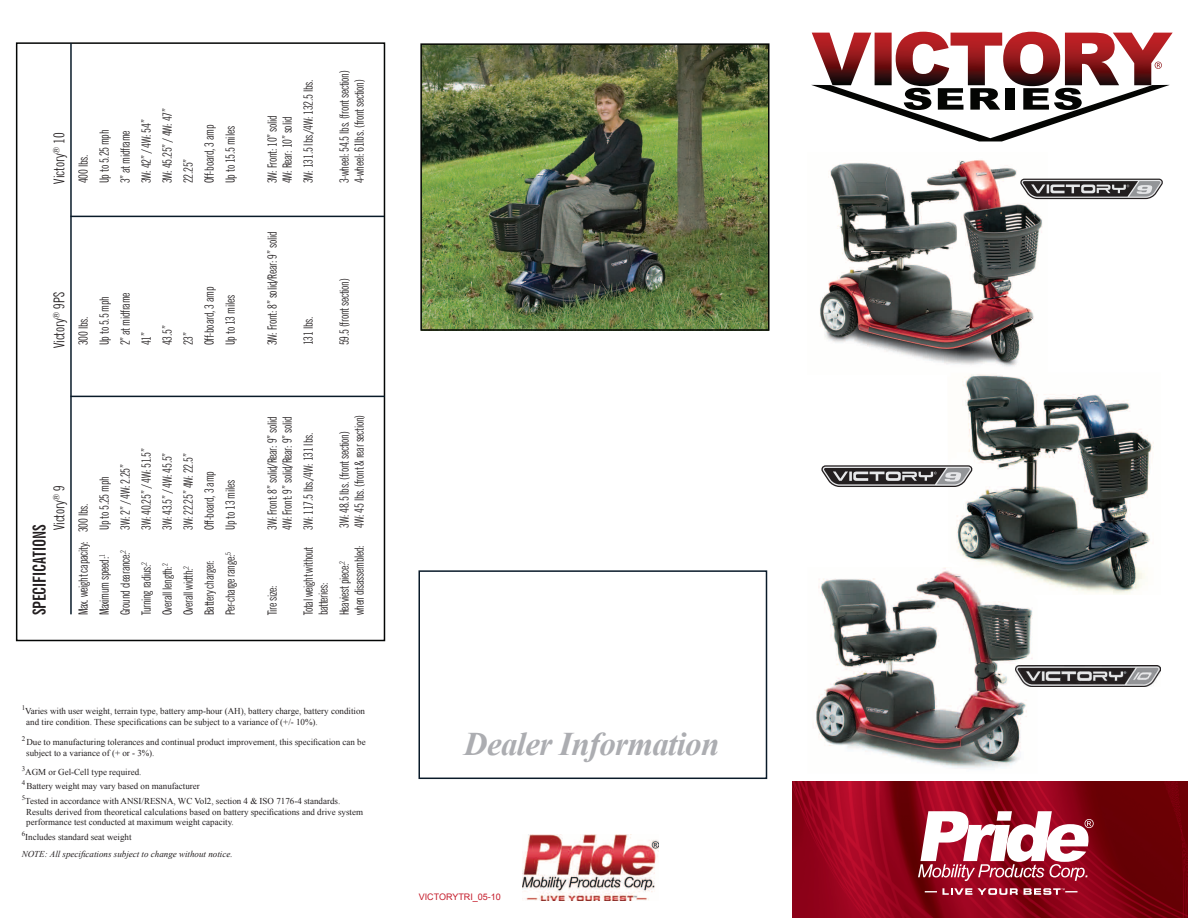
<style>
.page{position:relative;width:1188px;height:918px;background:#fff}
.page>*{position:absolute;margin:0;border:0;box-sizing:border-box;transform-origin:0 0}
.t1{font:italic 700 33px "Times New Roman";letter-spacing:-.02em;color:#acadb1}
.t2{font:700 extra-condensed 18px "News Gothic BT";color:#231f20}
.t3{font:extra-condensed 15px "News Gothic BT";color:#231f20}
.t4{font:extra-condensed 12.75px/21px "News Gothic BT";letter-spacing:-.02em;color:#231f20}
.t5{font:9px/10.8px "Times New Roman";color:#231f20}
.t6{font:italic 9px/17.4px "Times New Roman";color:#231f20}
.t7{font:9px "Arial";color:#c51c2b}
.s1{font-style:normal}
</style>
<div class="page">
<img style="left:792px;top:782px;width:396px;height:136px">
<svg style="left:918px;top:811px;width:176px;height:70px"></svg>
<svg style="left:925px;top:888px;width:93px;height:7px"></svg>
<svg style="left:1024px;top:888px;width:54px;height:7px"></svg>
<div style="left:16px;top:42px;width:369px;height:599px;border:2px solid #040605"></div>
<hr style="left:70px;top:43px;width:2px;height:571px;background:#091a29">
<hr style="left:70px;top:396px;width:315px;height:1px;background:#091b29">
<hr style="left:70px;top:216px;width:314px;height:1px;background:#091b29">
<div style="left:418px;top:570px;width:349px;height:209px;border:2px solid #091a29"></div>
<img style="left:522px;top:835px;width:137px;height:66px">
<img style="left:820px;top:160px;width:227px;height:207px">
<img style="left:816px;top:567px;width:221px;height:202px">
<img style="left:423px;top:46px;width:344px;height:282px">
<div style="left:420px;top:43px;width:350px;height:288px;border:2px solid #050705"></div>
<img style="left:947px;top:374px;width:207px;height:221px">
<svg style="left:1020px;top:179px;width:143px;height:20px"></svg>
<img style="left:1016px;top:666px;width:145px;height:21px">
<svg style="left:821px;top:465px;width:151px;height:22px"></svg>
<svg style="left:811px;top:32px;width:362px;height:109px"></svg>
<p class="t3" style="left:50px;top:184px;width:53px;rotate:-90deg">Victory<sup>®</sup> 10</p>
<p class="t4" style="left:73px;top:183px;width:30px;rotate:-90deg">400 lbs.</p>
<p class="t4" style="left:94px;top:183px;width:55px;rotate:-90deg">Up to 5.25 mph</p>
<p class="t4" style="left:115px;top:183px;width:54px;rotate:-90deg">3” at midframe</p>
<p class="t4" style="left:136px;top:183px;width:65px;rotate:-90deg">3W: 42” / 4W: 54”</p>
<p class="t4" style="left:157px;top:183px;width:77px;rotate:-90deg">3W: 45.25” / 4W: 47”</p>
<p class="t4" style="left:178px;top:183px;width:26px;rotate:-90deg">22.25”</p>
<p class="t4" style="left:199px;top:183px;width:60px;rotate:-90deg">Off-board, 3 amp</p>
<p class="t4" style="left:220px;top:183px;width:59px;rotate:-90deg">Up to 15.5 miles</p>
<p class="t3" style="left:50px;top:348px;width:57px;rotate:-90deg">Victory<sup>®</sup> 9PS</p>
<p class="t4" style="left:73px;top:345px;width:30px;rotate:-90deg">300 lbs.</p>
<p class="t4" style="left:94px;top:345px;width:51px;rotate:-90deg">Up to 5.5 mph</p>
<p class="t4" style="left:115px;top:345px;width:54px;rotate:-90deg">2” at midframe</p>
<p class="t4" style="left:136px;top:345px;width:15px;rotate:-90deg">41”</p>
<p class="t4" style="left:157px;top:345px;width:21px;rotate:-90deg">43.5”</p>
<p class="t4" style="left:178px;top:345px;width:15px;rotate:-90deg">23”</p>
<p class="t4" style="left:199px;top:345px;width:60px;rotate:-90deg">Off-board, 3 amp</p>
<p class="t4" style="left:220px;top:345px;width:52px;rotate:-90deg">Up to 13 miles</p>
<p class="t3" style="left:50px;top:530px;width:47px;rotate:-90deg">Victory<sup>®</sup> 9</p>
<h2 class="t2" style="left:29px;top:615px;width:92px;rotate:-90deg">Specifications</h2>
<p class="t4" style="left:73px;top:615px;width:113px;rotate:-90deg">Max. weight capacity: 300 lbs.</p>
<p class="t4" style="left:94px;top:530px;width:55px;rotate:-90deg">Up to 5.25 mph</p>
<p class="t4" style="left:94px;top:615px;width:62px;rotate:-90deg">Maximum speed:<sup>1</sup></p>
<p class="t4" style="left:115px;top:530px;width:68px;rotate:-90deg">3W: 2” / 4W: 2.25”</p>
<p class="t4" style="left:115px;top:615px;width:67px;rotate:-90deg">Ground clearance:<sup>2</sup></p>
<p class="t4" style="left:136px;top:530px;width:84px;rotate:-90deg">3W: 40.25” / 4W: 51.5”</p>
<p class="t4" style="left:157px;top:530px;width:79px;rotate:-90deg">3W: 43.5” / 4W: 45.5”</p>
<p class="t4" style="left:178px;top:530px;width:78px;rotate:-90deg">3W: 22.25” 4W: 22.5”</p>
<p class="t4" style="left:136px;top:615px;width:55px;rotate:-90deg">Turning radius:<sup>2</sup></p>
<p class="t4" style="left:157px;top:615px;width:53px;rotate:-90deg">Overall length:<sup>2</sup></p>
<p class="t4" style="left:178px;top:615px;width:51px;rotate:-90deg">Overall width:<sup>2</sup></p>
<p class="t4" style="left:199px;top:530px;width:60px;rotate:-90deg">Off-board, 3 amp</p>
<p class="t4" style="left:199px;top:615px;width:57px;rotate:-90deg">Battery charger:</p>
<p class="t4" style="left:220px;top:530px;width:52px;rotate:-90deg">Up to 13 miles</p>
<p class="t4" style="left:220px;top:615px;width:65px;rotate:-90deg">Per-charge range:<sup>5</sup></p>
<p class="t4" style="left:262px;top:183px;width:70px;rotate:-90deg">3W: Front: 10” solid</p>
<p class="t4" style="left:277px;top:183px;width:68px;rotate:-90deg">4W: Rear: 10” solid</p>
<p class="t4" style="left:298px;top:183px;width:105px;rotate:-90deg">3W: 131.5 lbs./4W: 132.5 lbs.</p>
<p class="t4" style="left:262px;top:345px;width:115px;rotate:-90deg">3W: Front: 8” solid/Rear: 9” solid</p>
<p class="t4" style="left:298px;top:345px;width:30px;rotate:-90deg">131 lbs.</p>
<p class="t4" style="left:334px;top:183px;width:115px;rotate:-90deg">3-wheel: 54.5 lbs. (front section)</p>
<p class="t4" style="left:349px;top:183px;width:106px;rotate:-90deg">4-wheel: 61lbs. (front section)</p>
<p class="t4" style="left:334px;top:345px;width:68px;rotate:-90deg">59.5 (front section)</p>
<p class="t4" style="left:277px;top:530px;width:115px;rotate:-90deg">4W: Front: 9” solid/Rear: 9” solid</p>
<p class="t4" style="left:262px;top:530px;width:115px;rotate:-90deg">3W: Front: 8” solid/Rear: 9” solid</p>
<p class="t4" style="left:262px;top:615px;width:31px;rotate:-90deg">Tire size:</p>
<p class="t4" style="left:298px;top:530px;width:99px;rotate:-90deg">3W: 117.5 lbs./4W: 131 lbs.</p>
<p class="t4" style="left:349px;top:528px;width:115px;rotate:-90deg">4W: 45 lbs. (front &amp; rear section)</p>
<p class="t4" style="left:334px;top:528px;width:98px;rotate:-90deg">3W: 48.5 lbs. (front section)</p>
<p class="t4" style="left:349px;top:615px;width:72px;rotate:-90deg">when disassembled:</p>
<p class="t4" style="left:298px;top:615px;width:70px;rotate:-90deg">Total weight without</p>
<p class="t4" style="left:313px;top:615px;width:56px;rotate:-90deg">batteries:<br>Heaviest piece:<sup>2</sup></p>
<p class="t5" style="left:26px;top:706px;width:340px;text-indent:-4px"><sup>1</sup>Varies with user weight, terrain type, battery amp-hour (AH), battery charge, battery condition and tire condition. These specifications can be subject to a variance of (+/- 10%).</p>
<p class="t5" style="left:26px;top:736px;width:341px;text-indent:-5px"><sup>2</sup> Due to manufacturing tolerances and continual product improvement, this specification can be subject to a variance of (+ or - 3%).</p>
<p class="t5" style="left:22px;top:765px;width:320px;line-height:14.4px"><sup>3</sup>AGM or Gel-Cell type required.<br><sup>4</sup> Battery weight may vary based on manufacturer<br><sup>5</sup>Tested in accordance with ANSI/RESNA, WC Vol2, section 4 &amp; ISO 7176-4 standards.</p>
<p class="t5" style="left:26px;top:806px;width:338px">Results derived from theoretical calculations based on battery specifications and drive system performance test conducted at maximum weight capacity.</p>
<p class="t6" style="left:22px;top:828px;width:212px"><sup>6</sup><span class="s1">Includes standard seat weight<br></span>NOTE: All specifications subject to change without notice.</p>
<h1 class="t1" style="left:464px;top:721px;width:257px">Dealer Information</h1>
<p class="t7" style="left:419px;top:891px;width:84px">VICTORYTRI_05-10</p>
</div>
